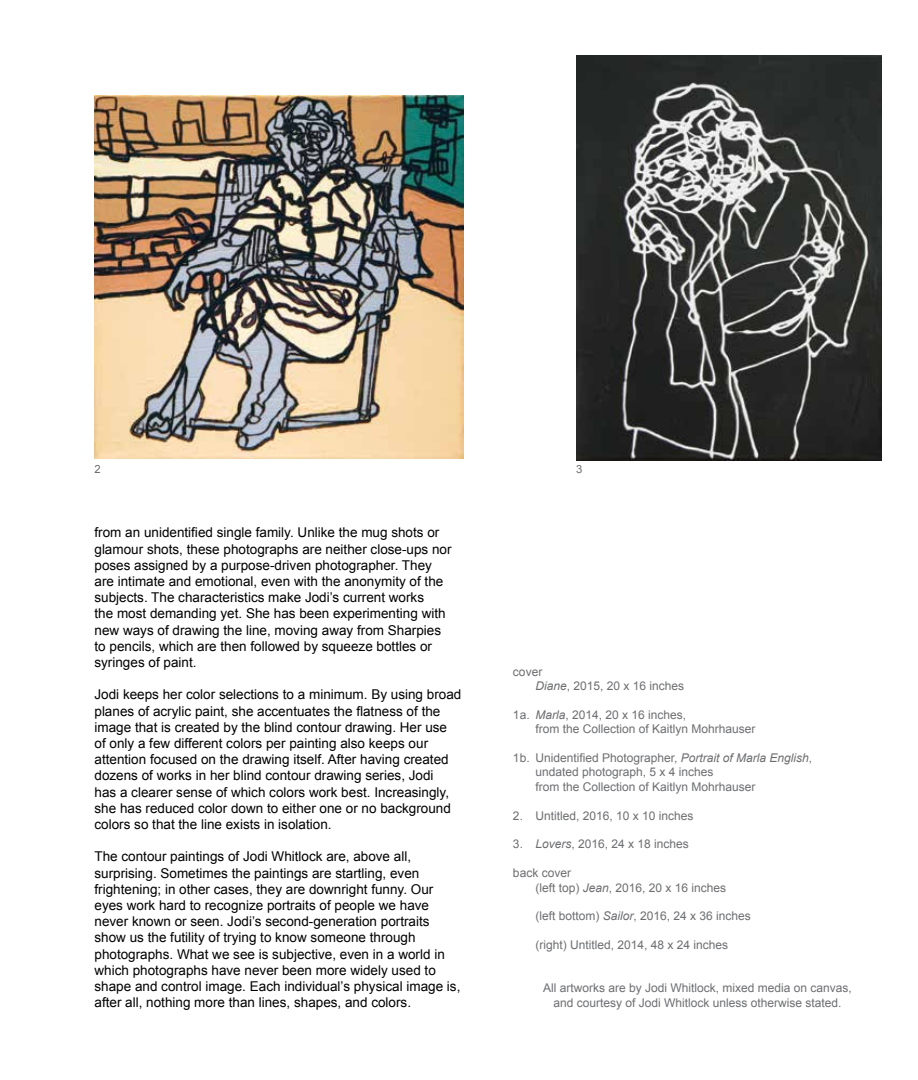
<style>
.page{position:relative;width:918px;height:1080px;background:#fff}
.page>*{position:absolute;margin:0;border:0;box-sizing:border-box;transform-origin:0 0}
.t1{font:13.5px/16.2px "Arial";color:#000}
.t2{font:12px/14.4px "Arial";color:#6d6e71}
.t3{font:11.25px "Arial";color:#6d6e71}
.s1{font-style:italic}
</style>
<div class="page">
<img style="left:95px;top:95px;width:368px;height:363px">
<img style="left:576px;top:55px;width:306px;height:405px">
<p class="t3" style="left:94px;top:461px;width:8px">2</p>
<p class="t3" style="left:576px;top:461px;width:8px">3</p>
<p class="t1" style="left:94px;top:525px;width:359px">from an unidentified single family. Unlike the mug shots or glamour shots, these photographs are neither close-ups nor poses assigned by a purpose-driven photographer. They are intimate and emotional, even with the anonymity of the subjects. The characteristics make Jodi’s current works<br>the most demanding yet. She has been experimenting with new ways of drawing the line, moving away from Sharpies to pencils, which are then followed by squeeze bottles or syringes of paint.</p>
<p class="t1" style="left:94px;top:687px;width:368px">Jodi keeps her color selections to a minimum. By using broad planes of acrylic paint, she accentuates the flatness of the image that is created by the blind contour drawing. Her use of only a few different colors per painting also keeps our attention focused on the drawing itself. After having created dozens of works in her blind contour drawing series, Jodi<br>has a clearer sense of which colors work best. Increasingly, she has reduced color down to either one or no background colors so that the line exists in isolation.</p>
<p class="t1" style="left:94px;top:849px;width:367px">The contour paintings of Jodi Whitlock are, above all, surprising. Sometimes the paintings are startling, even frightening; in other cases, they are downright funny. Our eyes work hard to recognize portraits of people we have never known or seen. Jodi’s second-generation portraits show us the futility of trying to know someone through photographs. What we see is subjective, even in a world in which photographs have never been more widely used to shape and control image. Each individual’s physical image is, after all, nothing more than lines, shapes, and colors.</p>
<p class="t2" style="left:535px;top:664px;width:150px;text-indent:-22px">cover<br><span class="s1">Diane</span>, 2015, 20 x 16 inches</p>
<p class="t2" style="left:535px;top:708px;width:222px;text-indent:-22px">1a. <span class="s1">Marla</span>, 2014, 20 x 16 inches,<br>from the Collection of Kaitlyn Mohrhauser</p>
<p class="t2" style="left:535px;top:751px;width:278px;text-indent:-22px">1b. Unidentified Photographer, <span class="s1">Portrait of Marla English</span>, undated photograph, 5 x 4 inches<br>from the Collection of Kaitlyn Mohrhauser</p>
<p class="t2" style="left:513px;top:808px;width:182px">2. Untitled, 2016, 10 x 10 inches</p>
<p class="t2" style="left:513px;top:837px;width:177px">3. <span class="s1">Lovers</span>, 2016, 24 x 18 inches</p>
<p class="t2" style="left:535px;top:866px;width:192px;text-indent:-22px">back cover<br>(left top) <span class="s1">Jean</span>, 2016, 20 x 16 inches</p>
<p class="t2" style="left:535px;top:909px;width:217px">(left bottom) <span class="s1">Sailor</span>, 2016, 24 x 36 inches</p>
<p class="t2" style="left:535px;top:938px;width:194px">(right) Untitled, 2014, 48 x 24 inches</p>
<p class="t2" style="left:543px;top:981px;width:310px;text-align:center">All artworks are by Jodi Whitlock, mixed media on canvas, and courtesy of Jodi Whitlock unless otherwise stated.</p>
</div>
